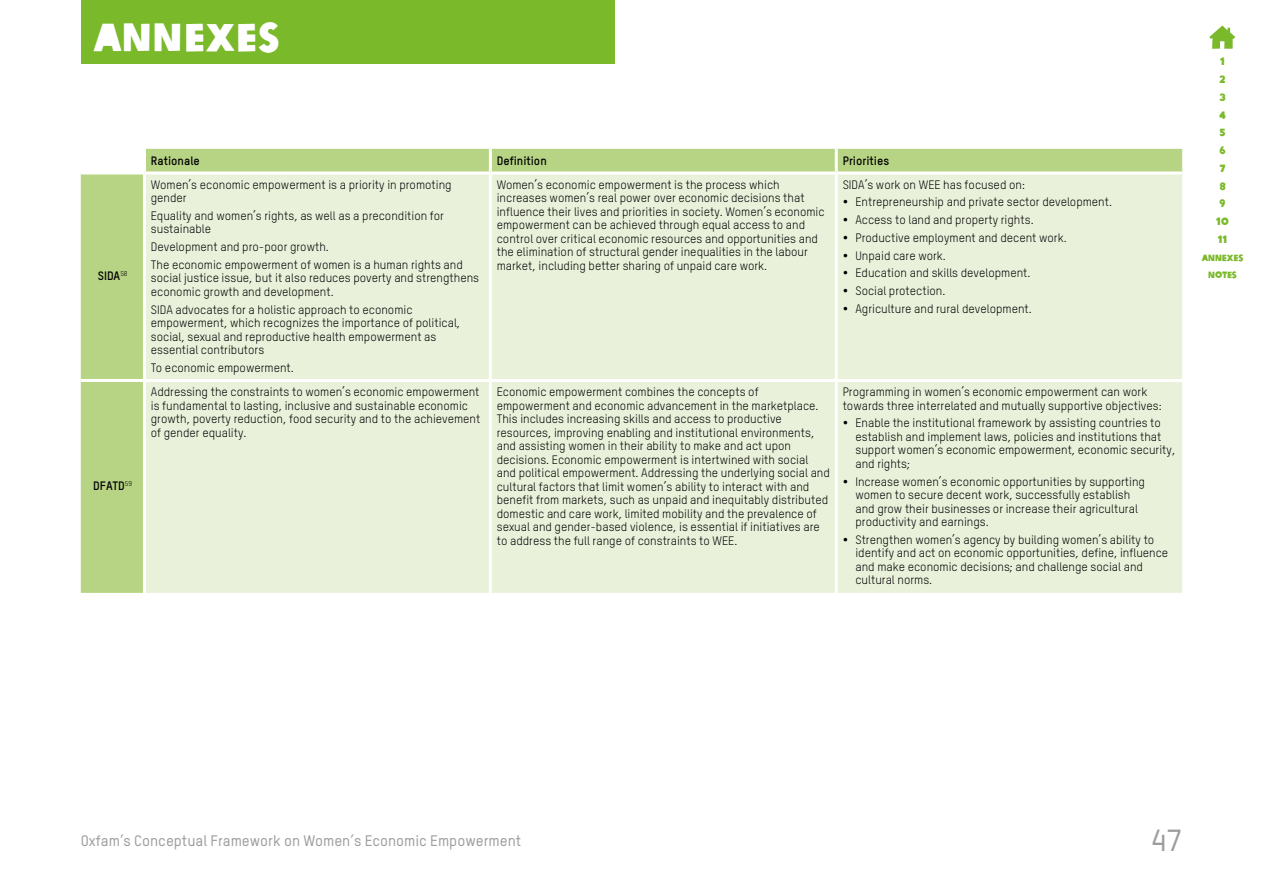
<style>
.page{position:relative;width:1263px;height:893px;background:#fff}
.page>*{position:absolute;margin:0;border:0;box-sizing:border-box;transform-origin:0 0}
.t1{font:39px "Oxfam Global Headline";color:#fff}
.t2{font:500 30px "Oxfam TSTARPRO";color:#9d9d9c}
.t3{font:500 15px "Oxfam TSTARPRO";color:#9d9d9c}
.t4{font:12px/13.5px "Oxfam TSTARPRO";color:#000}
.t5{font:700 12px "Oxfam TSTARPRO";color:#000}
.t6{font:10.5px/17.7px "Oxfam Global Headline";color:#7ab929;text-align:center}
.t7{font:9px/17.7px "Oxfam Global Headline";letter-spacing:-.03em;color:#7ab929;text-align:center}
</style>
<div class="page">
<div style="left:81px;top:149px;width:1101px;height:444px;background:#b7d484"></div>
<div style="left:146px;top:174px;width:1036px;height:419px;background:#e9f1da"></div>
<hr style="left:143px;top:149px;width:3px;height:22px;background:#fff">
<hr style="left:489px;top:149px;width:3px;height:22px;background:#fff">
<hr style="left:835px;top:149px;width:3px;height:22px;background:#fff">
<hr style="left:81px;top:171px;width:63px;height:3px;background:#fff">
<hr style="left:144px;top:171px;width:346px;height:3px;background:#fff">
<hr style="left:490px;top:171px;width:346px;height:3px;background:#fff">
<hr style="left:836px;top:171px;width:346px;height:3px;background:#fff">
<hr style="left:143px;top:174px;width:3px;height:205px;background:#fff">
<hr style="left:489px;top:174px;width:3px;height:205px;background:#fff">
<hr style="left:835px;top:174px;width:3px;height:205px;background:#fff">
<hr style="left:81px;top:379px;width:63px;height:3px;background:#fff">
<hr style="left:144px;top:379px;width:346px;height:3px;background:#fff">
<hr style="left:143px;top:382px;width:3px;height:211px;background:#fff">
<hr style="left:490px;top:379px;width:346px;height:3px;background:#fff">
<hr style="left:489px;top:382px;width:3px;height:211px;background:#fff">
<hr style="left:836px;top:379px;width:346px;height:3px;background:#fff">
<hr style="left:835px;top:382px;width:3px;height:211px;background:#fff">
<div style="left:81px;top:0;width:533px;height:64px;background:#7ab929"></div>
<svg style="left:1209px;top:26px;width:26px;height:23px"></svg>
<svg style="left:844px;top:200px;width:3px;height:4px"></svg>
<svg style="left:844px;top:218px;width:3px;height:4px"></svg>
<svg style="left:844px;top:253px;width:3px;height:4px"></svg>
<svg style="left:844px;top:271px;width:3px;height:4px"></svg>
<svg style="left:844px;top:289px;width:3px;height:4px"></svg>
<svg style="left:844px;top:421px;width:3px;height:4px"></svg>
<svg style="left:844px;top:479px;width:3px;height:4px"></svg>
<h1 class="t1" style="left:94px;top:3px;width:187px">ANNEXES</h1>
<p class="t5" style="left:98px;top:268px;width:31px">SIDA<sup>58</sup></p>
<p class="t5" style="left:93px;top:478px;width:40px">DFATD<sup>59</sup></p>
<p class="t5" style="left:151px;top:153px;width:50px">Rationale</p>
<p class="t5" style="left:497px;top:153px;width:52px">Definition</p>
<p class="t5" style="left:843px;top:153px;width:48px">Priorities</p>
<p class="t4" style="left:151px;top:178px;width:302px">Women’s economic empowerment is a priority in promoting gender</p>
<p class="t4" style="left:151px;top:209px;width:295px">Equality and women’s rights, as well as a precondition for sustainable</p>
<p class="t4" style="left:151px;top:238px;width:313px;line-height:17.7px">Development and pro-poor growth.<br>The economic empowerment of women is a human rights and</p>
<p class="t4" style="left:151px;top:271px;width:330px">social justice issue, but it also reduces poverty and strengthens economic growth and development.</p>
<p class="t4" style="left:151px;top:303px;width:311px">SIDA advocates for a holistic approach to economic empowerment, which recognizes the importance of political, social, sexual and reproductive health empowerment as essential contributors</p>
<p class="t4" style="left:151px;top:361px;width:145px">To economic empowerment.</p>
<p class="t4" style="left:497px;top:177px;width:329px">Women’s economic empowerment is the process which increases women’s real power over economic decisions that influence their lives and priorities in society. Women’s economic empowerment can be achieved through equal access to and control over critical economic resources and opportunities and the elimination of structural gender inequalities in the labour market, including better sharing of unpaid care work.</p>
<p class="t4" style="left:855px;top:175px;width:258px;line-height:17.7px;text-indent:-13px">SIDA’s work on WEE has focused on:<br>Entrepreneurship and private sector development.<br>Access to land and property rights.<br>Productive employment and decent work.<br>Unpaid care work.<br>Education and skills development.<br>Social protection.<br>Agriculture and rural development.</p>
<p class="t4" style="left:151px;top:385px;width:331px">Addressing the constraints to women’s economic empowerment is fundamental to lasting, inclusive and sustainable economic growth, poverty reduction, food security and to the achievement of gender equality.</p>
<p class="t4" style="left:497px;top:385px;width:335px">Economic empowerment combines the concepts of empowerment and economic advancement in the marketplace.<br>This includes increasing skills and access to productive resources, improving enabling and institutional environments, and assisting women in their ability to make and act upon decisions. Economic empowerment is intertwined with social and political empowerment. Addressing the underlying social and cultural factors that limit women’s ability to interact with and benefit from markets, such as unpaid and inequitably distributed domestic and care work, limited mobility and the prevalence of sexual and gender-based violence, is essential if initiatives are to address the full range of constraints to WEE.</p>
<p class="t4" style="left:843px;top:385px;width:320px">Programming in women’s economic empowerment can work towards three interrelated and mutually supportive objectives:</p>
<p class="t4" style="left:855px;top:416px;width:321px">Enable the institutional framework by assisting countries to establish and implement laws, policies and institutions that support women’s economic empowerment, economic security, and rights;</p>
<p class="t4" style="left:855px;top:474px;width:291px">Increase women’s economic opportunities by supporting women to secure decent work, successfully establish and grow their businesses or increase their agricultural productivity and earnings.</p>
<p class="t4" style="left:855px;top:533px;width:314px">Strengthen women’s agency by building women’s ability to identify and act on economic opportunities, define, influence and make economic decisions; and challenge social and cultural norms.</p>
<p class="t6" style="left:1216px;top:52px;width:14px">1<br>2<br>3<br>4<br>5<br>6<br>7<br>8<br>9<br>10<br>11</p>
<p class="t7" style="left:1202px;top:248px;width:43px">ANNEXES<br>NOTES</p>
<p class="t3" style="left:81px;top:831px;width:442px">Oxfam’s Conceptual Framework on Women’s Economic Empowerment</p>
<h2 class="t2" style="left:1151px;top:822px;width:33px">47</h2>
</div>
